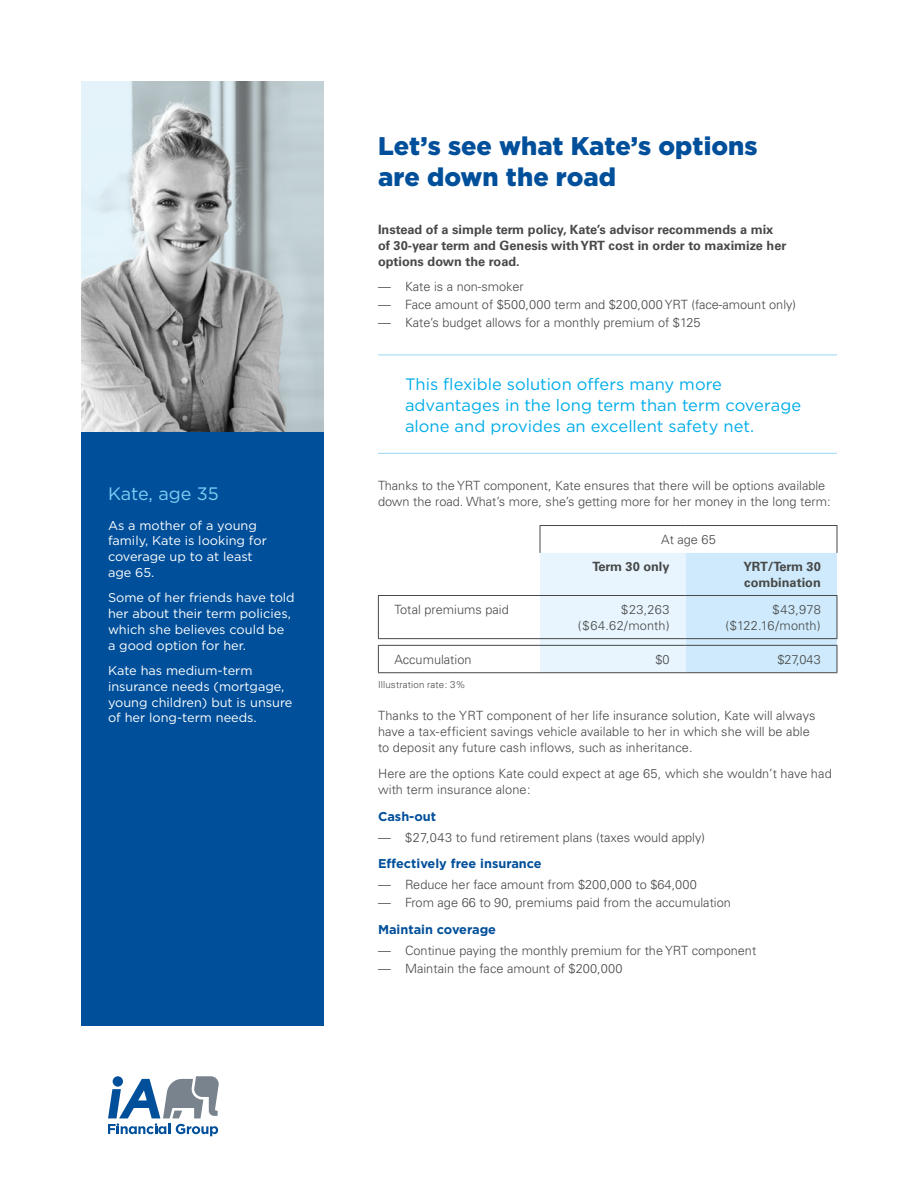
<style>
.page{position:relative;width:918px;height:1188px;background:#fff}
.page>*{position:absolute;margin:0;border:0;box-sizing:border-box;transform-origin:0 0}
.t1{font:900 25.5px/30.6px "Gotham";color:#004f9a}
.t2{font:18px "Gotham";letter-spacing:-.005em;color:#7ecef4}
.t3{font:16.5px/21px "Gotham";color:#00ade9}
.t4{font:300 12.75px/15.8px "Univers";color:#474847}
.t5{font:12.75px/15.8px "Gotham";color:#fff}
.t6{font:700 12.75px/15.8px "Univers";color:#474847}
.t7{font:700 12.75px "Gotham";color:#004f9a}
.t8{font:300 9.75px "Univers";letter-spacing:.015em;color:#474847}
</style>
<div class="page">
<svg style="left:108px;top:1076px;width:111px;height:60px"></svg>
<div style="left:81px;top:432px;width:243px;height:594px;background:#004f9a"></div>
<hr style="left:378px;top:355px;width:459px;height:1px;background:#97d6f7">
<hr style="left:378px;top:453px;width:459px;height:1px;background:#97d6f7">
<hr style="left:378px;top:596px;width:1px;height:42px;background:#474847">
<svg style="left:378px;top:646px;width:1px;height:26px"></svg>
<hr style="left:378px;top:595px;width:162px;height:1px;background:#474847">
<hr style="left:378px;top:638px;width:162px;height:1px;background:#474847">
<hr style="left:378px;top:645px;width:162px;height:1px;background:#474847">
<hr style="left:378px;top:672px;width:162px;height:1px;background:#474847">
<hr style="left:540px;top:525px;width:146px;height:1px;background:#474847">
<hr style="left:686px;top:525px;width:151px;height:1px;background:#474847">
<svg style="left:540px;top:526px;width:298px;height:147px"></svg>
<img style="left:81px;top:81px;width:243px;height:351px">
<h2 class="t2" style="left:108px;top:483px;width:112px">Kate, age 35</h2>
<p class="t5" style="left:108px;top:517px;width:160px">As a mother of a young family, Kate is looking for coverage up to at least age 65.</p>
<p class="t5" style="left:108px;top:590px;width:188px">Some of her friends have told her about their term policies, which she believes could be a good option for her.</p>
<p class="t5" style="left:108px;top:662px;width:186px">Kate has medium-term insurance needs (mortgage, young children) but is unsure of her long-term needs.</p>
<h1 class="t1" style="left:378px;top:131px;width:381px">Let’s see what Kate’s options are down the road</h1>
<p class="t6" style="left:378px;top:222px;width:410px">Instead of a simple term policy, Kate’s advisor recommends a mix of 30-year term and Genesis with YRT cost in order to maximize her options down the road.</p>
<p class="t4" style="left:378px;top:279px;width:147px">— Kate is a non-smoker</p>
<p class="t4" style="left:378px;top:297px;width:420px">— Face amount of $500,000 term and $200,000 YRT (face-amount only)</p>
<p class="t4" style="left:378px;top:315px;width:324px">— Kate’s budget allows for a monthly premium of $125</p>
<p class="t3" style="left:405px;top:373px;width:398px">This flexible solution offers many more advantages in the long term than term coverage alone and provides an excellent safety net.</p>
<p class="t4" style="left:378px;top:478px;width:454px">Thanks to the YRT component, Kate ensures that there will be options available down the road. What’s more, she’s getting more for her money in the long term:</p>
<p class="t4" style="left:661px;top:532px;width:56px">At age 65</p>
<p class="t6" style="left:593px;top:559px;width:78px">Term 30 only</p>
<p class="t6" style="left:743px;top:559px;width:79px">YRT/Term 30 combination</p>
<p class="t4" style="left:395px;top:602px;width:116px">Total premiums paid</p>
<p class="t4" style="left:578px;top:602px;width:93px;text-align:right">$23,263 ($64.62/month)</p>
<p class="t4" style="left:725px;top:602px;width:97px;text-align:right">$43,978 ($122.16/month)</p>
<p class="t4" style="left:395px;top:652px;width:78px">Accumulation</p>
<p class="t4" style="left:655px;top:652px;width:16px">$0</p>
<p class="t4" style="left:777px;top:652px;width:45px">$27,043</p>
<p class="t8" style="left:378px;top:679px;width:89px">Illustration rate: 3%</p>
<p class="t4" style="left:378px;top:708px;width:439px">Thanks to the YRT component of her life insurance solution, Kate will always have a tax-efficient savings vehicle available to her in which she will be able to deposit any future cash inflows, such as inheritance.</p>
<p class="t4" style="left:378px;top:766px;width:455px">Here are the options Kate could expect at age 65, which she wouldn’t have had with term insurance alone:</p>
<p class="t7" style="left:378px;top:808px;width:60px">Cash-out</p>
<p class="t4" style="left:378px;top:829px;width:329px">— $27,043 to fund retirement plans (taxes would apply)</p>
<p class="t7" style="left:378px;top:855px;width:165px">Effectively free insurance</p>
<p class="t4" style="left:378px;top:877px;width:321px">— Reduce her face amount from $200,000 to $64,000</p>
<p class="t4" style="left:378px;top:895px;width:354px">— From age 66 to 90, premiums paid from the accumulation</p>
<p class="t7" style="left:378px;top:921px;width:120px">Maintain coverage</p>
<p class="t4" style="left:378px;top:943px;width:380px">— Continue paying the monthly premium for the YRT component</p>
<p class="t4" style="left:378px;top:961px;width:246px">— Maintain the face amount of $200,000</p>
</div>
